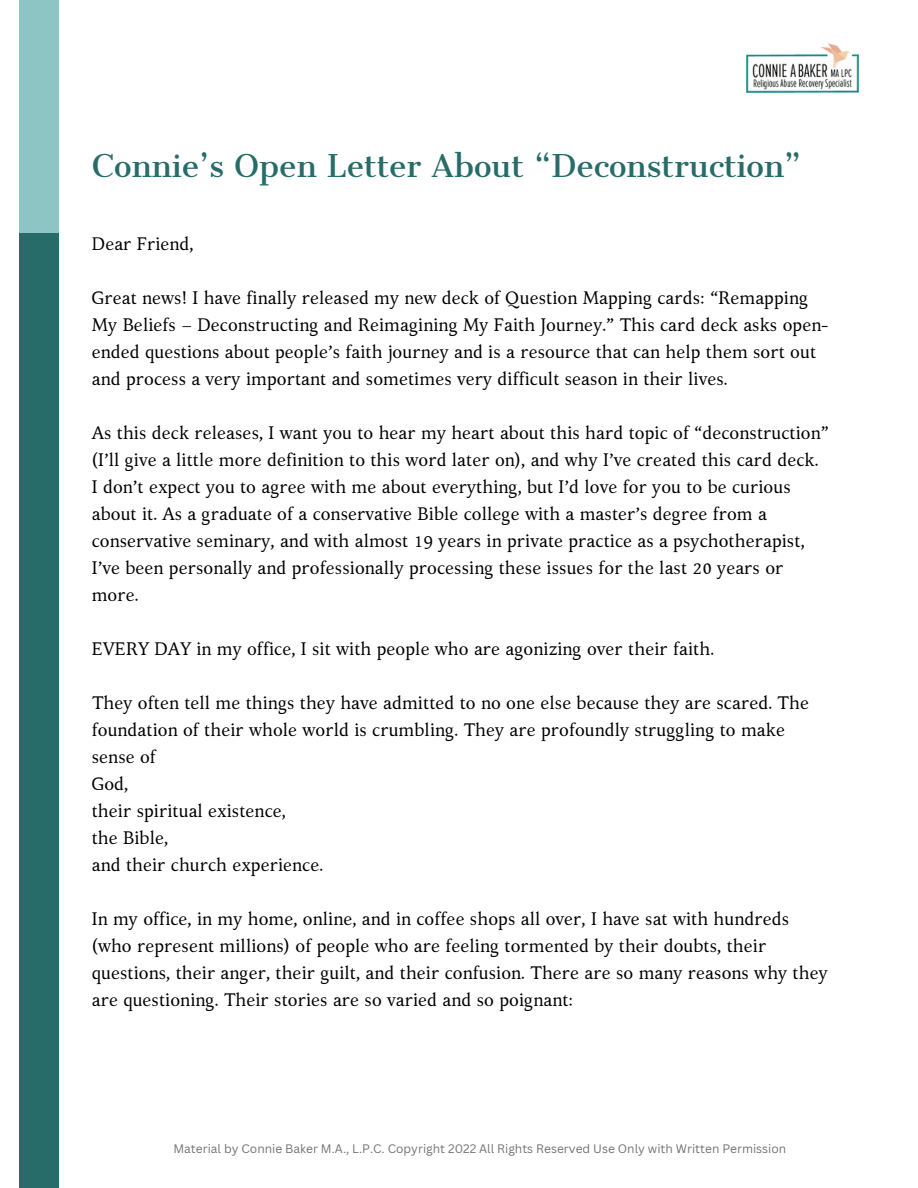
<style>
.page{position:relative;width:918px;height:1188px;background:#fff}
.page>*{position:absolute;margin:0;border:0;box-sizing:border-box;transform-origin:0 0}
.t1{font:30px "Cantata One";color:#276c69}
.t2{font:18px/27px "Kelvinch";color:#000}
.t3{font:12px "Canva Sans";color:#737373}
</style>
<div class="page">
<div style="left:19px;top:0;width:40px;height:1188px;background:#276c69"></div>
<div style="left:19px;top:0;width:40px;height:233px;background:#8dc5c5"></div>
<img style="left:747px;top:43px;width:111px;height:49px">
<h1 class="t1" style="left:92px;top:147px;width:711px">Connie’s Open Letter About “Deconstruction”</h1>
<p class="t2" style="left:92px;top:230px;width:103px">Dear Friend,</p>
<p class="t2" style="left:92px;top:284px;width:738px">Great news! I have finally released my new deck of Question Mapping cards: “Remapping My Beliefs – Deconstructing and Reimagining My Faith Journey.” This card deck asks open&shy;ended questions about people’s faith journey and is a resource that can help them sort out and process a very important and sometimes very difficult season in their lives.</p>
<p class="t2" style="left:92px;top:419px;width:739px">As this deck releases, I want you to hear my heart about this hard topic of “deconstruction” (I’ll give a little more definition to this word later on), and why I’ve created this card deck.<br>I don’t expect you to agree with me about everything, but I’d love for you to be curious about it. As a graduate of a conservative Bible college with a master’s degree from a conservative seminary, and with almost 19 years in private practice as a psychotherapist, I’ve been personally and professionally processing these issues for the last 20 years or more.</p>
<p class="t2" style="left:92px;top:635px;width:624px">EVERY DAY in my office, I sit with people who are agonizing over their faith.</p>
<p class="t2" style="left:92px;top:689px;width:719px">They often tell me things they have admitted to no one else because they are scared. The foundation of their whole world is crumbling. They are profoundly struggling to make sense of<br>God,<br>their spiritual existence,<br>the Bible,<br>and their church experience.</p>
<p class="t2" style="left:92px;top:905px;width:738px">In my office, in my home, online, and in coffee shops all over, I have sat with hundreds (who represent millions) of people who are feeling tormented by their doubts, their questions, their anger, their guilt, and their confusion. There are so many reasons why they are questioning. Their stories are so varied and so poignant:</p>
<p class="t3" style="left:173px;top:1140px;width:614px">Material by Connie Baker M.A., L.P.C. Copyright 2022 All Rights Reserved Use Only with Written Permission</p>
</div>
